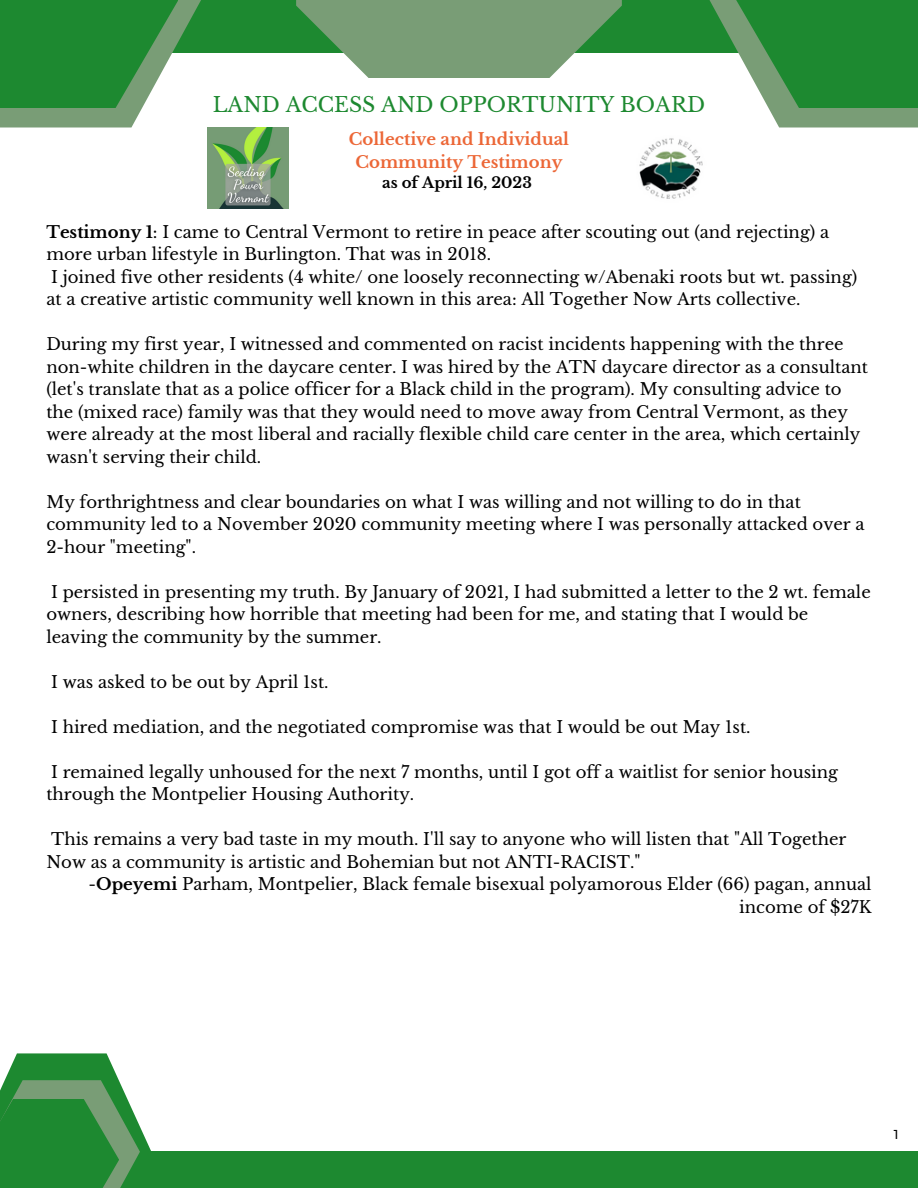
<style>
.page{position:relative;width:918px;height:1188px;background:#fff}
.page>*{position:absolute;margin:0;border:0;box-sizing:border-box;transform-origin:0 0}
.t1{font:20.4px "Libre Baskerville";color:#1d8930}
.t2{font:18px "Neutraface Text";color:#000}
.t3{font:16.5px/22.5px "Libre Baskerville";color:#000}
.t4{font:700 16.5px/22.5px "Libre Baskerville";color:#ec6737;text-align:center}
.t5{font:700 15px "Libre Baskerville";color:#000}
.s1{font-weight:700}
</style>
<div class="page">
<div style="left:0;top:0;width:918px;height:52px;background:#1d8930"></div>
<svg style="left:0;top:0;width:201px;height:128px;fill:#799d76"></svg>
<svg style="left:0;top:0;width:178px;height:108px;fill:#1d8930"></svg>
<svg style="left:709px;top:0;width:209px;height:128px;fill:#799d76"></svg>
<svg style="left:736px;top:0;width:182px;height:108px;fill:#1d8930"></svg>
<svg style="left:296px;top:0;width:326px;height:78px;fill:#799d76"></svg>
<svg style="left:5px;top:1053px;width:146px;height:99px;fill:#1d8930"></svg>
<div style="left:0;top:1152px;width:918px;height:36px;background:#1d8930"></div>
<svg style="left:0;top:1080px;width:140px;height:108px"></svg>
<div style="left:0;top:1099px;width:119px;height:89px;background:#1d8930"></div>
<img style="left:207px;top:128px;width:81px;height:81px">
<img style="left:639px;top:138px;width:64px;height:61px">
<p class="t1" style="left:213px;top:92px;width:494px">LAND ACCESS AND OPPORTUNITY BOARD</p>
<p class="t4" style="left:349px;top:128px;width:222px">Collective and Individual<br>Community Testimony</p>
<p class="t5" style="left:382px;top:173px;width:151px">as of April 16, 2023</p>
<p class="t3" style="left:46px;top:221px;width:812px"><span class="s1">Testimony 1</span>: I came to Central Vermont to retire in peace after scouting out (and rejecting) a more urban lifestyle in Burlington. That was in 2018.<br>I joined five other residents (4 white/ one loosely reconnecting w/Abenaki roots but wt. passing) at a creative artistic community well known in this area: All Together Now Arts collective.</p>
<p class="t3" style="left:46px;top:333px;width:823px">During my first year, I witnessed and commented on racist incidents happening with the three non-white children in the daycare center. I was hired by the ATN daycare director as a consultant (let's translate that as a police officer for a Black child in the program). My consulting advice to the (mixed race) family was that they would need to move away from Central Vermont, as they were already at the most liberal and racially flexible child care center in the area, which certainly wasn't serving their child.</p>
<p class="t3" style="left:46px;top:491px;width:820px">My forthrightness and clear boundaries on what I was willing and not willing to do in that community led to a November 2020 community meeting where I was personally attacked over a<br>2-hour "meeting".</p>
<p class="t3" style="left:46px;top:581px;width:826px">I persisted in presenting my truth. By January of 2021, I had submitted a letter to the 2 wt. female owners, describing how horrible that meeting had been for me, and stating that I would be leaving the community by the summer.</p>
<p class="t3" style="left:51px;top:671px;width:279px">I was asked to be out by April 1st.</p>
<p class="t3" style="left:51px;top:716px;width:701px">I hired mediation, and the negotiated compromise was that I would be out May 1st.</p>
<p class="t3" style="left:46px;top:761px;width:793px">I remained legally unhoused for the next 7 months, until I got off a waitlist for senior housing through the Montpelier Housing Authority.</p>
<p class="t3" style="left:46px;top:828px;width:802px">This remains a very bad taste in my mouth. I'll say to anyone who will listen that "All Together<br>Now as a community is artistic and Bohemian but not ANTI-RACIST."</p>
<p class="t3" style="left:89px;top:873px;width:785px;text-align:right">-<span class="s1">Opeyemi</span> Parham, Montpelier, Black female bisexual polyamorous Elder (66) pagan, annual income of $27K</p>
<p class="t2" style="left:894px;top:1125px;width:7px">1</p>
</div>
